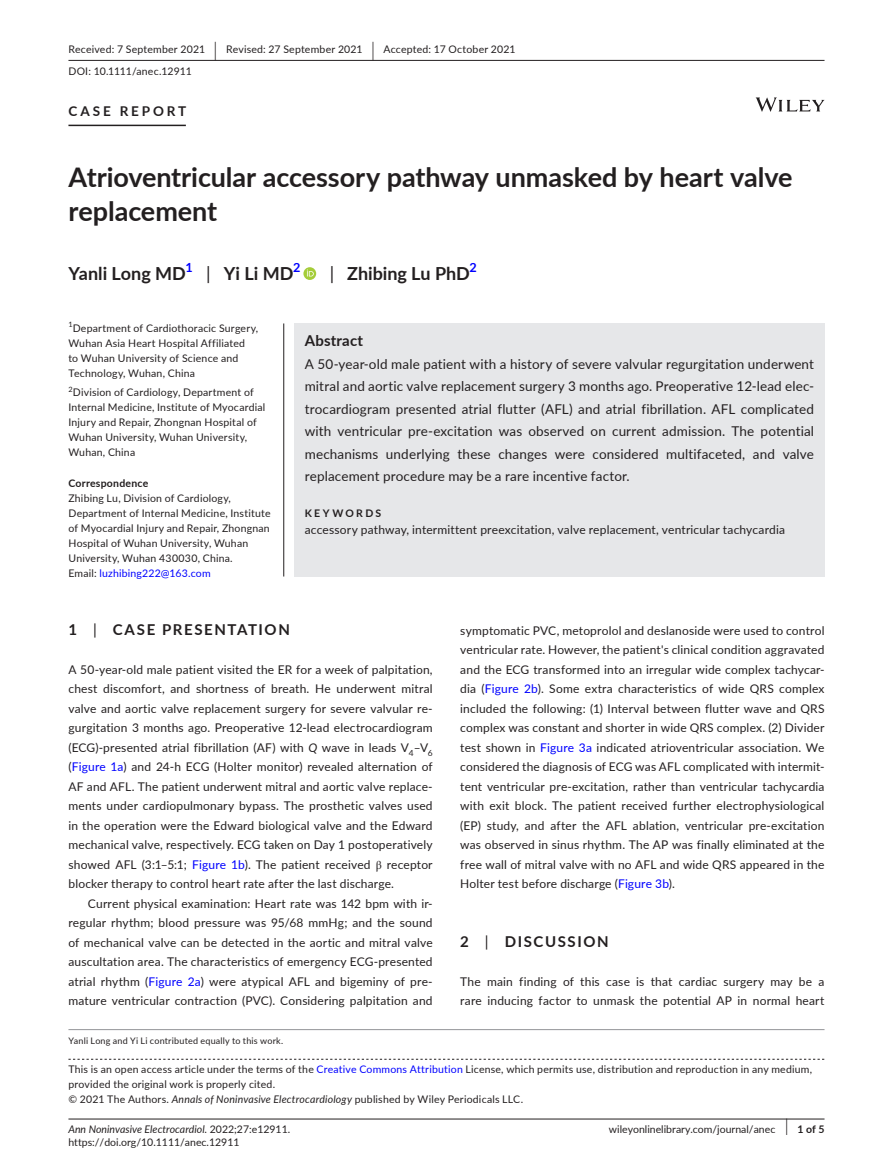
<style>
.page{position:relative;width:893px;height:1174px;background:#fff}
.page>*{position:absolute;margin:0;border:0;box-sizing:border-box;transform-origin:0 0}
.t1{font:700 27px/34.5px "Lato";color:#231f20}
.t2{font:700 18px "Lato";letter-spacing:-.005em;color:#231f20}
.t3{font:700 15px "Lato";letter-spacing:.105em;color:#231f20}
.t4{font:700 15px "Lato";letter-spacing:.015em;color:#231f20}
.t5{font:13.5px/22.5px "Lato";letter-spacing:.01em;color:#231f20;text-align:justify}
.t6{font:700 13.5px "Lato";letter-spacing:.215em;color:#231f20}
.t7{font:700 12.6px "Lato";color:#00f}
.t8{font:12px/19.5px "Lato";letter-spacing:.015em;color:#231f20;text-align:justify}
.t9{font:10.5px/15px "Lato";letter-spacing:.02em;color:#231f20}
.t10{font:10.5px "Lato";color:#231f20}
.t11{font:italic 10.5px "Lato";color:#231f20}
.t12{font:700 10.5px "Lato";letter-spacing:.02em;color:#231f20}
.t13{font:700 10.5px "Lato";letter-spacing:.22em;color:#231f20}
.t14{font:9px "Lato";letter-spacing:.025em;color:#231f20}
.t15{font:7.35px "Lato";color:#231f20}
.s1{font-size:19.65px}
.s2{font-weight:400}
.s3{color:#00f}
.s4{font-style:italic}
.s5{font-family:"STIX"}
.s6{font-style:normal}
.s7{font-weight:400;font-size:17.4px}
</style>
<div class="page">
<hr style="left:68px;top:1118px;width:756px;height:1px;background:#231f20">
<svg style="left:756px;top:97px;width:68px;height:15px"></svg>
<hr style="left:68px;top:60px;width:756px;height:1px;background:#231f20">
<hr style="left:68px;top:125px;width:118px;height:1px;background:#231f20">
<svg style="left:303px;top:267px;width:13px;height:13px"></svg>
<svg style="left:307px;top:269px;width:7px;height:7px"></svg>
<svg style="left:68px;top:1058px;width:756px;height:1px"></svg>
<hr style="left:68px;top:1029px;width:756px;height:1px;background:#939598">
<hr style="left:283px;top:323px;width:1px;height:253px;background:#231f20">
<div style="left:294px;top:323px;width:530px;height:221px;background:#e6e7e9"></div>
<div style="left:294px;top:543px;width:530px;height:33px;background:#e6e7e9"></div>
<p class="t9" style="left:68px;top:38px;width:449px;line-height:21.8px">Received: 7 September 2021 <span class="s1">|</span> Revised: 27 September 2021 <span class="s1">|</span> Accepted: 17 October 2021<br>DOI: 10.1111/anec.12911</p>
<p class="t6" style="left:68px;top:101px;width:119px">CASE REPORT</p>
<h1 class="t1" style="left:68px;top:159px;width:726px">Atrioventricular accessory pathway unmasked by heart valve replacement</h1>
<h2 class="t2" style="left:68px;top:260px;width:119px">Yanli Long MD</h2>
<p class="t7" style="left:185px;top:258px;width:9px">1</p>
<h2 class="t2" style="left:206px;top:260px;width:89px"><span class="s2">|</span> Yi Li MD</h2>
<p class="t7" style="left:293px;top:258px;width:9px">2</p>
<h2 class="t2" style="left:330px;top:260px;width:142px"><span class="s2">|</span> Zhibing Lu PhD</h2>
<p class="t7" style="left:470px;top:258px;width:9px">2</p>
<p class="t15" style="left:68px;top:319px;width:6px">1</p>
<p class="t9" style="left:68px;top:320px;width:191px;text-indent:4px">Department of Cardiothoracic Surgery, Wuhan Asia Heart Hospital Affiliated<br>to Wuhan University of Science and Technology, Wuhan, China</p>
<p class="t15" style="left:68px;top:384px;width:6px">2</p>
<p class="t9" style="left:68px;top:385px;width:198px;text-indent:4px">Division of Cardiology, Department of Internal Medicine, Institute of Myocardial Injury and Repair, Zhongnan Hospital of Wuhan University, Wuhan University, Wuhan, China</p>
<p class="t12" style="left:68px;top:475px;width:81px">Correspondence</p>
<p class="t9" style="left:68px;top:490px;width:204px">Zhibing Lu, Division of Cardiology, Department of Internal Medicine, Institute of Myocardial Injury and Repair, Zhongnan Hospital of Wuhan University, Wuhan University, Wuhan 430030, China.<br>Email: <span class="s3">luzhibing222@163.com</span></p>
<p class="t4" style="left:305px;top:329px;width:60px">Abstract</p>
<p class="t5" style="left:305px;top:352px;width:511px">A 50-year-old male patient with a history of severe valvular regurgitation underwent mitral and aortic valve replacement surgery 3 months ago. Preoperative 12-lead elec&shy;trocardiogram presented atrial flutter (AFL) and atrial fibrillation. AFL complicated with ventricular pre-excitation was observed on current admission. The potential mechanisms underlying these changes were considered multifaceted, and valve replacement procedure may be a rare incentive factor.</p>
<p class="t13" style="left:305px;top:505px;width:78px">KEYWORDS</p>
<p class="t8" style="left:305px;top:519px;width:482px">accessory pathway, intermittent preexcitation, valve replacement, ventricular tachycardia</p>
<p class="t3" style="left:68px;top:618px;width:223px">1 <span class="s2">|</span> CASE PRESENTATION</p>
<p class="t8" style="left:68px;top:659px;width:366px">A 50-year-old male patient visited the ER for a week of palpitation, chest discomfort, and shortness of breath. He underwent mitral valve and aortic valve replacement surgery for severe valvular re&shy;gurgitation 3 months ago. Preoperative 12-lead electrocardiogram (ECG)-presented atrial fibrillation (AF) with <span class="s4">Q</span> wave in leads V<sub>4</sub>–V<sub>6 </sub>(<span class="s3">Figure 1a</span>) and 24-h ECG (Holter monitor) revealed alternation of AF and AFL. The patient underwent mitral and aortic valve replace&shy;ments under cardiopulmonary bypass. The prosthetic valves used in the operation were the Edward biological valve and the Edward mechanical valve, respectively. ECG taken on Day 1 postoperatively showed AFL (3:1–5:1; <span class="s3">Figure 1b</span>). The patient received <span class="s5">β</span> receptor blocker therapy to control heart rate after the last discharge.</p>
<p class="t8" style="left:68px;top:893px;width:366px;text-indent:20px">Current physical examination: Heart rate was 142 bpm with ir&shy;regular rhythm; blood pressure was 95/68 mmHg; and the sound of mechanical valve can be detected in the aortic and mitral valve auscultation area. The characteristics of emergency ECG-presented atrial rhythm (<span class="s3">Figure 2a</span>) were atypical AFL and bigeminy of pre&shy;mature ventricular contraction (PVC). Considering palpitation and</p>
<p class="t14" style="left:68px;top:1033px;width:216px">Yanli Long and Yi Li contributed equally to this work.</p>
<p class="t8" style="left:460px;top:620px;width:366px">symptomatic PVC, metoprolol and deslanoside were used to control ventricular rate. However, the patient's clinical condition aggravated and the ECG transformed into an irregular wide complex tachycar&shy;dia (<span class="s3">Figure 2b</span>). Some extra characteristics of wide QRS complex included the following: (1) Interval between flutter wave and QRS complex was constant and shorter in wide QRS complex. (2) Divider test shown in <span class="s3">Figure 3a</span> indicated atrioventricular association. We considered the diagnosis of ECG was AFL complicated with intermit&shy;tent ventricular pre-excitation, rather than ventricular tachycardia with exit block. The patient received further electrophysiological (EP) study, and after the AFL ablation, ventricular pre-excitation was observed in sinus rhythm. The AP was finally eliminated at the free wall of mitral valve with no AFL and wide QRS appeared in the Holter test before discharge (<span class="s3">Figure 3b</span>).</p>
<p class="t3" style="left:460px;top:930px;width:150px">2 <span class="s2">|</span> DISCUSSION</p>
<p class="t8" style="left:460px;top:971px;width:366px">The main finding of this case is that cardiac surgery may be a rare inducing factor to unmask the potential AP in normal heart</p>
<p class="t9" style="left:68px;top:1061px;width:745px">This is an open access article under the terms of the <span class="s3">Creative Commons Attribution</span> License, which permits use, distribution and reproduction in any medium, provided the original work is properly cited.<br>© 2021 The Authors. <span class="s4">Annals of Noninvasive Electrocardiology</span> published by Wiley Periodicals LLC.</p>
<p class="t11" style="left:68px;top:1121px;width:223px">Ann Noninvasive Electrocardiol. <span class="s6">2022;27:e12911.</span></p>
<p class="t12" style="left:786px;top:1121px;width:40px"><span class="s7">|</span> 1 of 5</p>
<p class="t10" style="left:68px;top:1135px;width:173px">https://doi.org/10.1111/anec.12911</p>
<p class="t10" style="left:609px;top:1121px;width:168px">wileyonlinelibrary.com/journal/anec</p>
</div>
